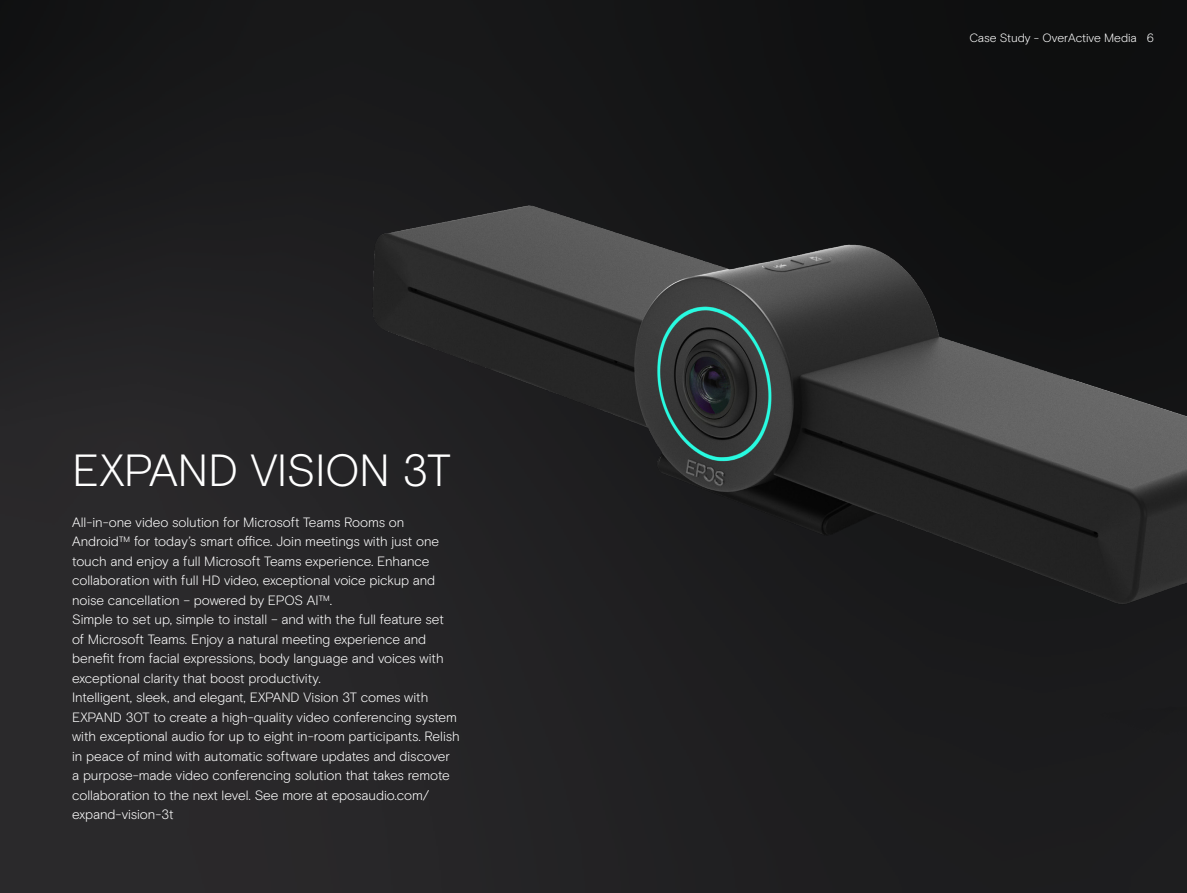
<style>
.page{position:relative;width:1187px;height:893px;background:#fff}
.page>*{position:absolute;margin:0;border:0;box-sizing:border-box;transform-origin:0 0}
.EPOS_bodytext{font:300 45px "EPOS Basis";letter-spacing:-.015em;color:#fff}
.EPOS_bodytext-2{font:300 13.5px/19.5px "EPOS Basis";letter-spacing:-.005em;color:#fff}
.t1{font:300 12px "EPOS Basis";letter-spacing:-.005em;color:#fff}
</style>
<div class="page">
<img style="left:0;top:0;width:278px;height:893px">
<img style="left:278px;top:0;width:908px;height:893px">
<p class="EPOS_bodytext" style="left:72px;top:444px;width:380px">EXPAND VISION 3T</p>
<p class="EPOS_bodytext-2" style="left:72px;top:512px;width:368px">All-in-one video solution for Microsoft Teams Rooms on Android™ for today’s smart office. Join meetings with just one touch and enjoy a full Microsoft Teams experience. Enhance collaboration with full HD video, exceptional voice pickup and noise cancellation – powered by EPOS AI™.</p>
<p class="EPOS_bodytext-2" style="left:72px;top:610px;width:373px">Simple to set up, simple to install – and with the full feature set of Microsoft Teams. Enjoy a natural meeting experience and benefit from facial expressions, body language and voices with exceptional clarity that boost productivity.</p>
<p class="EPOS_bodytext-2" style="left:72px;top:688px;width:389px">Intelligent, sleek, and elegant, EXPAND Vision 3T comes with EXPAND 30T to create a high-quality video conferencing system with exceptional audio for up to eight in-room participants. Relish in peace of mind with automatic software updates and discover a purpose-made video conferencing solution that takes remote collaboration to the next level. See more at eposaudio.com/ expand-vision-3t</p>
<p class="t1" style="left:969px;top:31px;width:186px">Case Study - OverActive Media 6</p>
</div>
